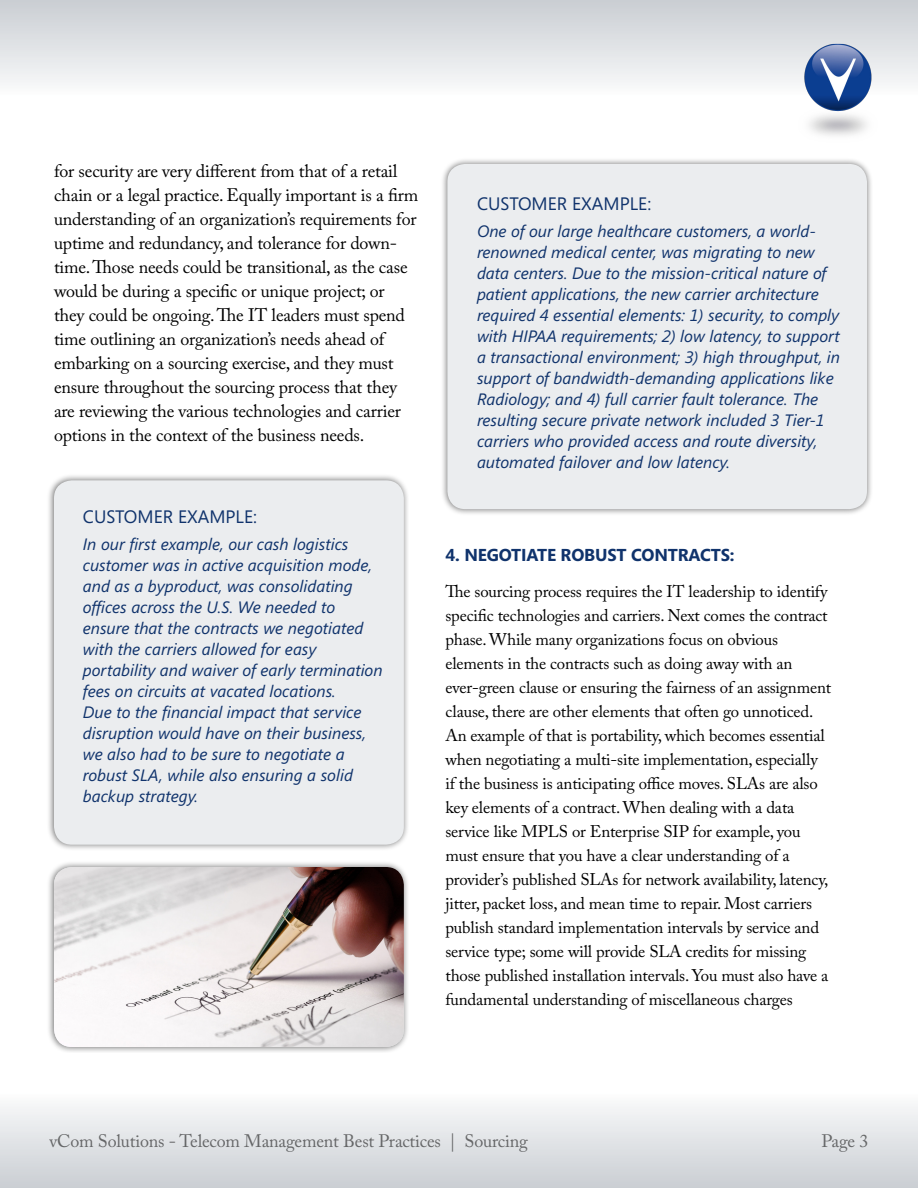
<style>
.page{position:relative;width:918px;height:1188px;background:#fff}
.page>*{position:absolute;margin:0;border:0;box-sizing:border-box;transform-origin:0 0}
.t1{font:18px/24px "Adobe Caslon Pro";letter-spacing:-.01em;color:#000}
.t2{font:18px "Segoe";color:#10336c}
.t3{font:700 17.25px "Segoe";letter-spacing:-.01em;color:#10336c}
.t4{font:16.8px/24px "Adobe Caslon Pro";letter-spacing:-.01em;color:#000}
.t5{font:italic 16.5px/21px "Segoe";color:#10336c}
</style>
<div class="page">
<div style="left:0;top:1014px;width:918px;height:174px;background:linear-gradient(to bottom,#fff,#d3d6da)"></div>
<div style="left:0;top:0;width:918px;height:174px;background:linear-gradient(to bottom,#d2d6da,#fff)"></div>
<img style="left:791px;top:42px;width:90px;height:103px">
<div style="left:440px;top:157px;width:432px;height:358px;background:#000;opacity:.54"></div>
<div style="left:447px;top:164px;width:420px;height:345px;background:#ebedef;border-radius:18px"></div>
<div style="left:46px;top:473px;width:363px;height:378px;background:#000;opacity:.54"></div>
<div style="left:54px;top:480px;width:350px;height:365px;background:#ebedef;border-radius:18px"></div>
<div style="left:46px;top:860px;width:363px;height:193px;background:#000;opacity:.54"></div>
<img style="left:54px;top:867px;width:350px;height:180px">
<p class="t1" style="left:54px;top:159px;width:366px">for security are very different from that of a retail chain or a legal practice. Equally important is a firm understanding of an organization’s requirements for uptime and redundancy, and tolerance for down&shy;time. Those needs could be transitional, as the case would be during a specific or unique project; or they could be ongoing. The IT leaders must spend time outlining an organization’s needs ahead of embarking on a sourcing exercise, and they must ensure throughout the sourcing process that they are reviewing the various technologies and carrier options in the context of the business needs.</p>
<p class="t2" style="left:83px;top:504px;width:176px">CUSTOMER EXAMPLE:</p>
<p class="t5" style="left:83px;top:533px;width:301px">In our first example, our cash logistics customer was in active acquisition mode, and as a byproduct, was consolidating offices across the U.S. We needed to ensure that the contracts we negotiated with the carriers allowed for easy portability and waiver of early termination fees on circuits at vacated locations.<br>Due to the financial impact that service disruption would have on their business, we also had to be sure to negotiate a robust SLA, while also ensuring a solid backup strategy.</p>
<p class="t2" style="left:477px;top:191px;width:176px">CUSTOMER EXAMPLE:</p>
<p class="t5" style="left:477px;top:220px;width:364px">One of our large healthcare customers, a world&shy;renowned medical center, was migrating to new data centers. Due to the mission-critical nature of patient applications, the new carrier architecture required 4 essential elements: 1) security, to comply with HIPAA requirements; 2) low latency, to support a transactional environment; 3) high throughput, in support of bandwidth-demanding applications like Radiology; and 4) full carrier fault tolerance. The resulting secure private network included 3 Tier-1 carriers who provided access and route diversity, automated failover and low latency.</p>
<p class="t3" style="left:446px;top:543px;width:291px">4. N EGOTIATE ROBUST CONTRACTS:</p>
<p class="t4" style="left:446px;top:580px;width:387px">The sourcing process requires the IT leadership to identify specific technologies and carriers. Next comes the contract phase. While many organizations focus on obvious elements in the contracts such as doing away with an ever-green clause or ensuring the fairness of an assignment clause, there are other elements that often go unnoticed.<br>An example of that is portability, which becomes essential when negotiating a multi-site implementation, especially if the business is anticipating office moves. SLAs are also key elements of a contract. When dealing with a data service like MPLS or Enterprise SIP for example, you must ensure that you have a clear understanding of a provider’s published SLAs for network availability, latency, jitter, packet loss, and mean time to repair. Most carriers publish standard implementation intervals by service and service type; some will provide SLA credits for missing those published installation intervals. You must also have a fundamental understanding of miscellaneous charges</p>
<p class="t1" style="left:50px;top:1129px;width:480px">vCom Solutions - Telecom Management Best Practices | Sourcing</p>
<p class="t1" style="left:821px;top:1129px;width:49px">Page 3</p>
</div>
